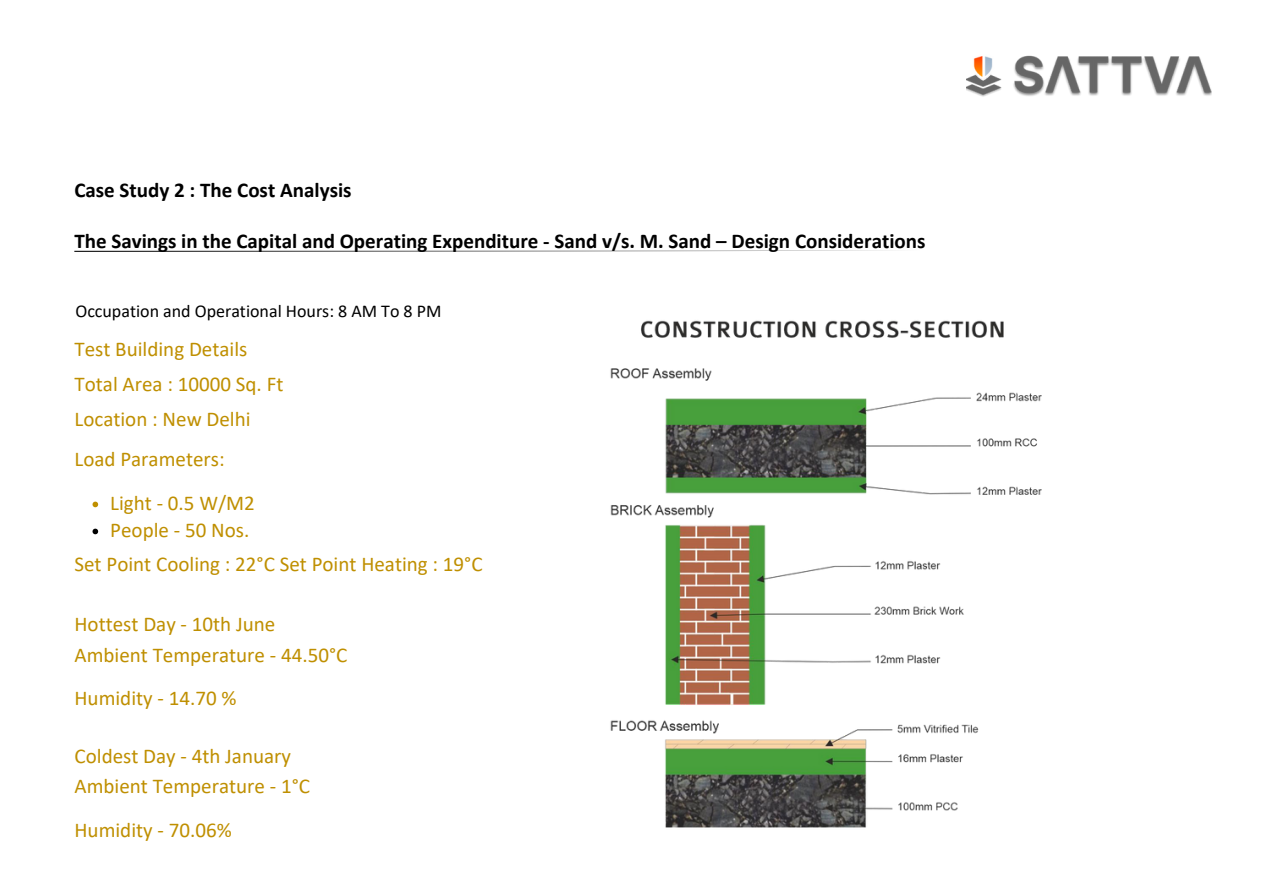
<style>
.page{position:relative;width:1263px;height:894px;background:#fff}
.page>*{position:absolute;margin:0;border:0;box-sizing:border-box;transform-origin:0 0}
.t1{font:21px "Calibri";color:#bf8f00}
.t2{font:700 21px "Calibri";color:#000}
.t3{font:18px "Calibri";color:#000}
</style>
<div class="page">
<svg style="left:74px;top:251px;width:656px;height:1px"></svg>
<img style="left:610px;top:320px;width:432px;height:508px">
<svg style="left:93px;top:501px;width:5px;height:6px"></svg>
<svg style="left:93px;top:528px;width:5px;height:6px"></svg>
<img style="left:966px;top:55px;width:245px;height:42px">
<p class="t2" style="left:74px;top:181px;width:279px">Case Study 2 : The Cost Analysis</p>
<p class="t2" style="left:74px;top:232px;width:853px">The Savings in the Capital and Operating Expenditure - Sand v/s. M. Sand – Design Considerations</p>
<p class="t3" style="left:75px;top:303px;width:367px">Occupation and Operational Hours: 8 AM To 8 PM</p>
<p class="t1" style="left:75px;top:340px;width:174px">Test Building Details</p>
<p class="t1" style="left:75px;top:375px;width:210px">Total Area : 10000 Sq. Ft</p>
<p class="t1" style="left:75px;top:410px;width:178px">Location : New Delhi</p>
<p class="t1" style="left:75px;top:449px;width:152px">Load Parameters:</p>
<p class="t1" style="left:110px;top:493px;width:146px">Light - 0.5 W/M2</p>
<p class="t1" style="left:110px;top:520px;width:141px">People - 50 Nos.</p>
<p class="t1" style="left:75px;top:555px;width:410px">Set Point Cooling : 22°C Set Point Heating : 19°C</p>
<p class="t1" style="left:75px;top:615px;width:202px">Hottest Day - 10th June</p>
<p class="t1" style="left:75px;top:645px;width:274px">Ambient Temperature - 44.50°C</p>
<p class="t1" style="left:75px;top:689px;width:163px">Humidity - 14.70 %</p>
<p class="t1" style="left:75px;top:746px;width:218px">Coldest Day - 4th January</p>
<p class="t1" style="left:75px;top:777px;width:237px">Ambient Temperature - 1°C</p>
<p class="t1" style="left:75px;top:821px;width:159px">Humidity - 70.06%</p>
</div>
